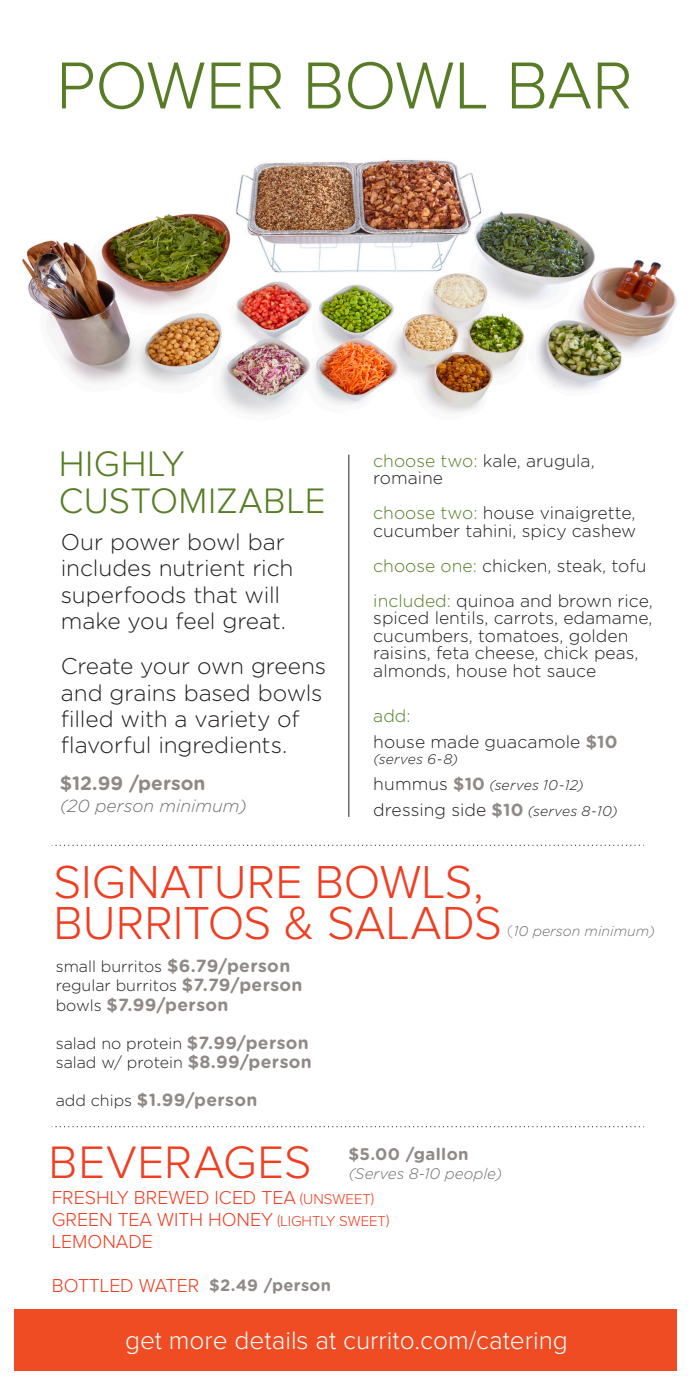
<style>
.page{position:relative;width:693px;height:1386px;background:#fff}
.page>*{position:absolute;margin:0;border:0;box-sizing:border-box;transform-origin:0 0}
.t1{font:300 68.77px "Proxima Nova";letter-spacing:-.01em;color:#577c25}
.t2{font:300 47.95px/41.6px "Proxima Nova";color:#ef3e22}
.t3{font:300 47.25px "Proxima Nova";letter-spacing:.015em;color:#ef3e22}
.t4{font:300 36.75px/36.8px "Proxima Nova";letter-spacing:.01em;color:#577c25}
.t5{font:300 26.25px "Proxima Nova";color:#fff}
.t6{font:300 22.75px/26.2px "Gotham Rounded";letter-spacing:-.005em;color:#231f20}
.t7{font:300 19.43px/22.1px "Proxima Nova";color:#ef3e22}
.t8{font:700 19.25px "Gotham Rounded";color:#8f8a87}
.t9{font:300 17.5px/17.5px "Gotham Rounded";color:#231f20}
.t10{font:700 17.5px "Gotham Rounded";letter-spacing:.02em;color:#8f8a87}
.t11{font:italic 300 17.5px "Gotham Rounded";color:#6c6d70}
.t12{font:700 16.8px "Gotham Rounded";letter-spacing:.02em;color:#8f8a87}
.t13{font:300 15.92px/19.2px "Gotham Rounded";color:#231f20}
.t14{font:italic 300 15.22px "Gotham Rounded";color:#6c6d70}
.t15{font:italic 300 14.17px "Gotham Rounded";color:#6c6d70}
.t16{font:italic 300 14px/26.2px "Gotham Rounded";letter-spacing:.01em;color:#231f20}
.s1{color:#577c25}
.s2{font-weight:700;color:#8f8a87}
.s3{font-style:normal;font-size:17.5px}
.s4{font-weight:700;font-style:normal;font-size:17.5px;color:#8f8a87}
.s5{font-style:italic;font-size:14px}
.s6{font-weight:700;font-size:17.5px;color:#8f8a87}
.s7{font-weight:300;font-size:15.92px;color:#231f20}
.s8{font-style:normal;font-size:15.58px;color:#8f8a87}
.s9{font-size:14.88px}
.s10{font-family:"Gotham Rounded";font-weight:700;font-size:16.45px;color:#8f8a87}
</style>
<div class="page">
<hr style="left:349px;top:455px;width:1px;height:362px;background:#231f20">
<svg style="left:52px;top:845px;width:592px;height:1px"></svg>
<svg style="left:52px;top:1126px;width:592px;height:1px"></svg>
<div style="left:15px;top:1309px;width:662px;height:62px;background:#ef4c23"></div>
<img style="left:22px;top:159px;width:655px;height:254px">
<p class="t1" style="left:56px;top:54px;width:578px">POWER BOWL BAR</p>
<p class="t4" style="left:59px;top:447px;width:268px">HIGHLY<br>CUSTOMIZABLE</p>
<p class="t6" style="left:61px;top:528px;width:234px">Our power bowl bar includes nutrient rich superfoods that will make you feel great.</p>
<p class="t6" style="left:61px;top:652px;width:267px">Create your own greens and grains based bowls filled with a variety of flavorful ingredients.</p>
<p class="t8" style="left:60px;top:769px;width:147px">$12.99 /person</p>
<p class="t11" style="left:60px;top:795px;width:189px">(20 person minimum)</p>
<p class="t9" style="left:373px;top:451px;width:223px"><span class="s1">choose two:</span> kale, arugula, romaine</p>
<p class="t9" style="left:373px;top:504px;width:264px"><span class="s1">choose two:</span> house vinaigrette, cucumber tahini, spicy cashew</p>
<p class="t9" style="left:373px;top:547px;width:281px;line-height:35px"><span class="s1">choose one:</span> chicken, steak, tofu <span class="s1">included:</span> quinoa and brown rice,</p>
<p class="t9" style="left:373px;top:609px;width:281px">spiced lentils, carrots, edamame, cucumbers, tomatoes, golden raisins, feta cheese, chick peas, almonds, house hot sauce</p>
<p class="t9" style="left:373px;top:701px;width:246px;line-height:26.2px"><span class="s1">add:<br></span>house made guacamole <span class="s2">$10</span></p>
<p class="t16" style="left:373px;top:745px;width:212px">(serves 6-8)<br><span class="s3">hummus</span> <span class="s4">$10</span> (serves 10-12)</p>
<p class="t9" style="left:373px;top:800px;width:246px">dressing side <span class="s2">$10</span> <span class="s5">(serves 8-10)</span></p>
<p class="t2" style="left:53px;top:863px;width:450px">SIGNATURE BOWLS,<br>BURRITOS &amp; SALADS</p>
<p class="t13" style="left:56px;top:956px;width:248px">small burritos <span class="s6">$6.79/person </span>regular burritos <span class="s6">$7.79/person</span></p>
<p class="t10" style="left:56px;top:992px;width:174px"><span class="s7">bowls</span> $7.99/person</p>
<p class="t13" style="left:56px;top:1033px;width:258px">salad no protein <span class="s6">$7.99/person </span>salad w/ protein <span class="s6">$8.99/person</span></p>
<p class="t10" style="left:56px;top:1087px;width:203px"><span class="s7">add chips</span> $1.99/person</p>
<p class="t15" style="left:507px;top:921px;width:150px"><span class="s8">(</span>10 person minimum)</p>
<p class="t3" style="left:49px;top:1141px;width:265px">BEVERAGES</p>
<p class="t12" style="left:348px;top:1142px;width:122px">$5.00 /gallon</p>
<p class="t14" style="left:348px;top:1163px;width:155px">(Serves 8-10 people)</p>
<p class="t7" style="left:52px;top:1187px;width:339px">FRESHLY BREWED ICED TEA <span class="s9">(UNSWEET)<br></span>GREEN TEA WITH HONEY <span class="s9">(LIGHTLY SWEET)<br></span>LEMONADE</p>
<p class="t7" style="left:52px;top:1275px;width:281px">BOTTLED WATER <span class="s10">$2.49 /person</span></p>
<p class="t5" style="left:125px;top:1328px;width:444px">get more details at currito.com/catering</p>
</div>
